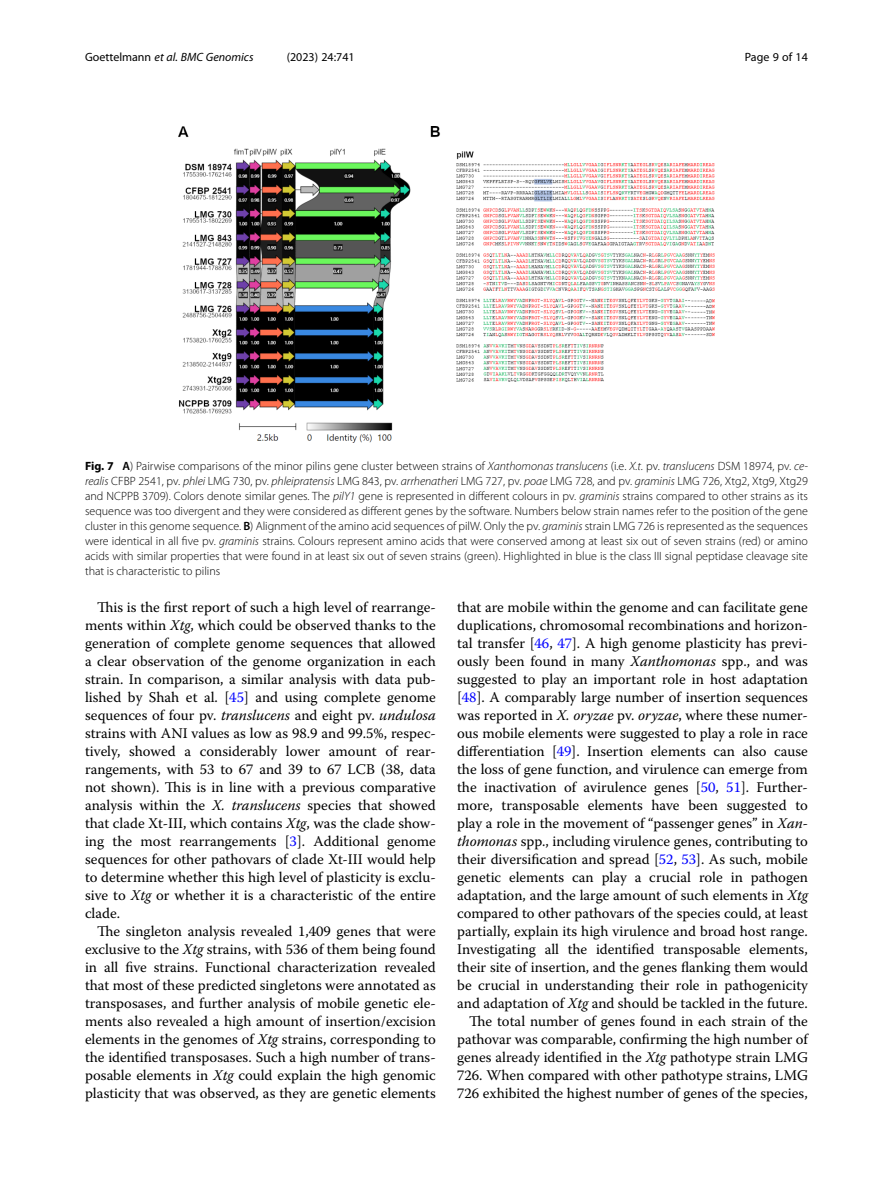
<style>
.page{position:relative;width:893px;height:1191px;background:#fff}
.page>*{position:absolute;margin:0;border:0;box-sizing:border-box;transform-origin:0 0}
.Body_Text_Indent{font:14.7px/18px "Warnock Pro";color:#000;text-align:justify}
.Figure_Caption{font:300 12px/15px "Myriad Pro";color:#000;text-align:justify}
.t1{font:italic 12px "Myriad Pro";color:#000}
.t2{font:12px "Myriad Pro";color:#000}
.s1{font-style:normal}
.s2{font-weight:700}
.s3{font-weight:600}
.s4{font-style:italic}
.s5{color:#00f}
</style>
<div class="page">
<img style="left:178px;top:126px;width:536px;height:317px">
<p class="t1" style="left:85px;top:50px;width:170px"><span class="s1">Goettelmann</span> et al. BMC Genomics</p>
<p class="t2" style="left:287px;top:50px;width:70px">(2023) 24:741</p>
<p class="t2" style="left:745px;top:50px;width:65px">Page 9 of 14</p>
<p class="Figure_Caption" style="left:85px;top:459px;width:724px"><span class="s2">Fig. 7</span> <span class="s3">A</span>) Pairwise comparisons of the minor pilins gene cluster between strains of <span class="s4">Xanthomonas translucens</span> (i.e. <span class="s4">X.t.</span> pv. <span class="s4">translucens</span> DSM 18974, pv. <span class="s4">ce&shy;realis</span> CFBP 2541, pv. <span class="s4">phlei</span> LMG 730, pv. <span class="s4">phleipratensis</span> LMG 843, pv. <span class="s4">arrhenatheri</span> LMG 727, pv. <span class="s4">poae</span> LMG 728, and pv. <span class="s4">graminis</span> LMG 726, Xtg2, Xtg9, Xtg29 and NCPPB 3709). Colors denote similar genes. The <span class="s4">pilY1</span> gene is represented in different colours in pv. <span class="s4">graminis</span> strains compared to other strains as its sequence was too divergent and they were considered as different genes by the software. Numbers below strain names refer to the position of the gene cluster in this genome sequence. <span class="s3">B</span>) Alignment of the amino acid sequences of pilW. Only the pv. <span class="s4">graminis</span> strain LMG 726 is represented as the sequences were identical in all five pv. <span class="s4">graminis</span> strains. Colours represent amino acids that were conserved among at least six out of seven strains (red) or amino acids with similar properties that were found in at least six out of seven strains (green). Highlighted in blue is the class III signal peptidase cleavage site that is characteristic to pilins</p>
<p class="Body_Text_Indent" style="left:85px;top:598px;width:352px;text-indent:12px">This is the first report of such a high level of rearrange&shy;ments within <span class="s4">Xtg</span>, which could be observed thanks to the generation of complete genome sequences that allowed a clear observation of the genome organization in each strain. In comparison, a similar analysis with data pub&shy;lished by Shah et al. [<span class="s5">45</span>] and using complete genome sequences of four pv. <span class="s4">translucens</span> and eight pv. <span class="s4">undulosa </span>strains with ANI values as low as 98.9 and 99.5%, respec&shy;tively, showed a considerably lower amount of rear&shy;rangements, with 53 to 67 and 39 to 67 LCB (38, data not shown). This is in line with a previous comparative analysis within the <span class="s4">X. translucens</span> species that showed that clade Xt-III, which contains <span class="s4">Xtg</span>, was the clade show&shy;ing the most rearrangements [<span class="s5">3</span>]. Additional genome sequences for other pathovars of clade Xt-III would help to determine whether this high level of plasticity is exclu&shy;sive to <span class="s4">Xtg</span> or whether it is a characteristic of the entire clade.</p>
<p class="Body_Text_Indent" style="left:85px;top:922px;width:352px;text-indent:12px">The singleton analysis revealed 1,409 genes that were exclusive to the <span class="s4">Xtg</span> strains, with 536 of them being found in all five strains. Functional characterization revealed that most of these predicted singletons were annotated as transposases, and further analysis of mobile genetic ele&shy;ments also revealed a high amount of insertion/excision elements in the genomes of <span class="s4">Xtg</span> strains, corresponding to the identified transposases. Such a high number of trans&shy;posable elements in <span class="s4">Xtg</span> could explain the high genomic plasticity that was observed, as they are genetic elements</p>
<p class="Body_Text_Indent" style="left:457px;top:598px;width:352px">that are mobile within the genome and can facilitate gene duplications, chromosomal recombinations and horizon&shy;tal transfer [<span class="s5">46</span>, <span class="s5">47</span>]. A high genome plasticity has previ&shy;ously been found in many <span class="s4">Xanthomonas</span> spp., and was suggested to play an important role in host adaptation [<span class="s5">48</span>]. A comparably large number of insertion sequences was reported in <span class="s4">X. oryzae</span> pv. <span class="s4">oryzae</span>, where these numer&shy;ous mobile elements were suggested to play a role in race differentiation [<span class="s5">49</span>]. Insertion elements can also cause the loss of gene function, and virulence can emerge from the inactivation of avirulence genes [<span class="s5">50</span>, <span class="s5">51</span>]. Further&shy;more, transposable elements have been suggested to play a role in the movement of “passenger genes” in <span class="s4">Xan&shy;thomonas</span> spp., including virulence genes, contributing to their diversification and spread [<span class="s5">52</span>, <span class="s5">53</span>]. As such, mobile genetic elements can play a crucial role in pathogen adaptation, and the large amount of such elements in <span class="s4">Xtg </span>compared to other pathovars of the species could, at least partially, explain its high virulence and broad host range.<br>Investigating all the identified transposable elements, their site of insertion, and the genes flanking them would be crucial in understanding their role in pathogenicity and adaptation of <span class="s4">Xtg</span> and should be tackled in the future.</p>
<p class="Body_Text_Indent" style="left:457px;top:1012px;width:352px;text-indent:12px">The total number of genes found in each strain of the pathovar was comparable, confirming the high number of genes already identified in the <span class="s4">Xtg</span> pathotype strain LMG 726. When compared with other pathotype strains, LMG 726 exhibited the highest number of genes of the species,</p>
</div>
